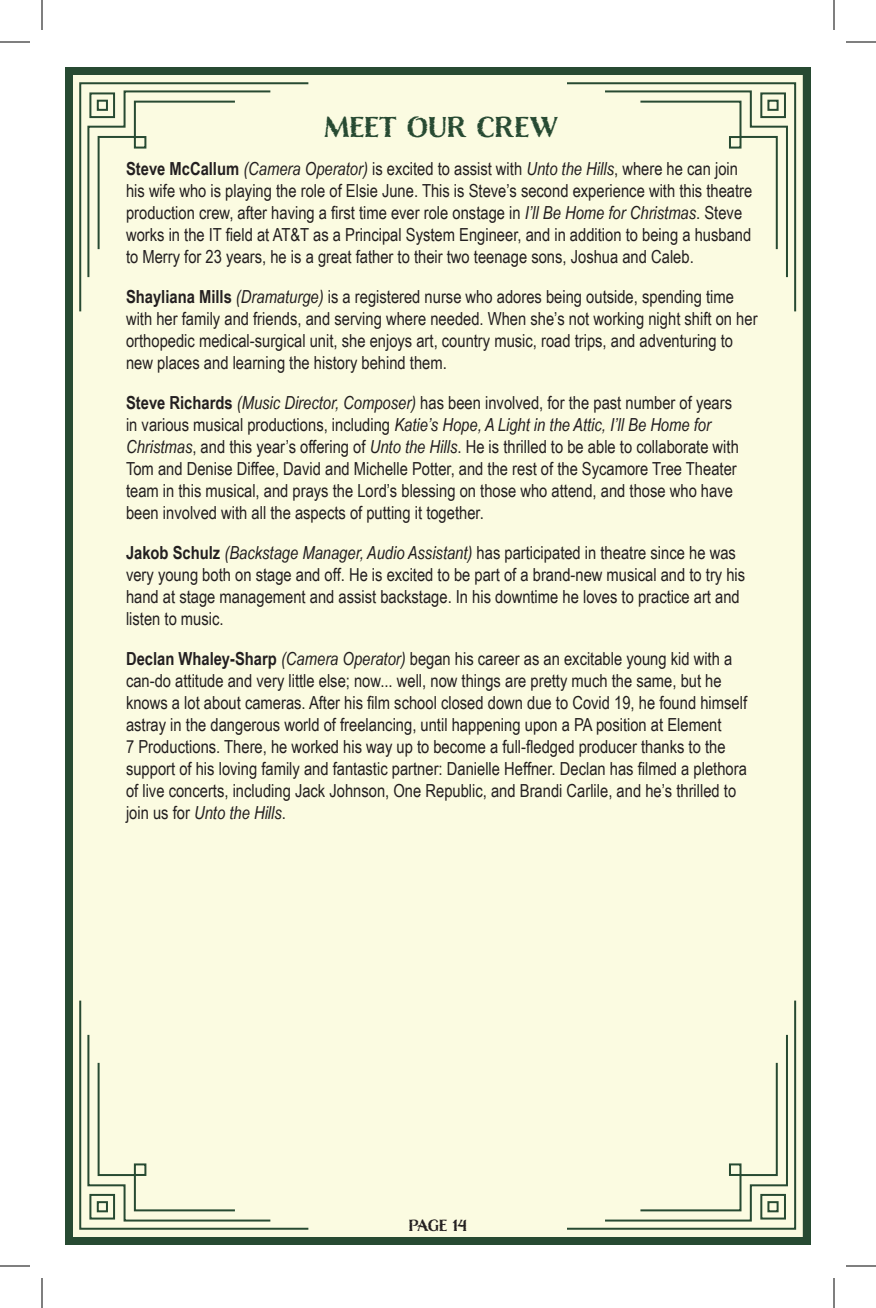
<style>
.page{position:relative;width:876px;height:1308px;background:#fff}
.page>*{position:absolute;margin:0;border:0;box-sizing:border-box;transform-origin:0 0}
.t1{font:700 32px "Nelson";color:#274a32}
.t2{font:18px/22px "Arial Narrow";color:#231f20}
.t3{font:700 18px "Nelson";letter-spacing:-.03em;color:#231f20}
.s1{font-weight:700}
.s2{font-style:italic}
</style>
<div class="page">
<div style="left:74px;top:76px;width:728px;height:1160px;background:#fbfbe1"></div>
<div style="left:65px;top:67px;width:746px;height:1178px;border:8px solid #274a32"></div>
<hr style="left:0;top:42px;width:30px;height:1px;background:#000">
<hr style="left:846px;top:42px;width:30px;height:1px;background:#000">
<hr style="left:0;top:1266px;width:30px;height:1px;background:#000">
<hr style="left:846px;top:1266px;width:30px;height:1px;background:#000">
<hr style="left:42px;top:0;width:1px;height:30px;background:#000">
<hr style="left:42px;top:1278px;width:1px;height:30px;background:#000">
<hr style="left:834px;top:0;width:1px;height:30px;background:#000">
<hr style="left:834px;top:1278px;width:1px;height:30px;background:#000">
<h1 class="t1" style="left:324px;top:105px;width:236px">MEET OUR CREW</h1>
<p class="t2" style="left:126px;top:157px;width:628px"><span class="s1">Steve McCallum</span> <span class="s2">(Camera Operator)</span> is excited to assist with <span class="s2">Unto the Hills</span>, where he can join his wife who is playing the role of Elsie June. This is Steve’s second experience with this theatre production crew, after having a first time ever role onstage in <span class="s2">I’ll Be Home for Christmas</span>. Steve works in the IT field at AT&amp;T as a Principal System Engineer, and in addition to being a husband to Merry for 23 years, he is a great father to their two teenage sons, Joshua and Caleb.</p>
<p class="t2" style="left:126px;top:285px;width:633px"><span class="s1">Shayliana Mills</span> <span class="s2">(Dramaturge)</span> is a registered nurse who adores being outside, spending time with her family and friends, and serving where needed. When she’s not working night shift on her orthopedic medical-surgical unit, she enjoys art, country music, road trips, and adventuring to new places and learning the history behind them.</p>
<p class="t2" style="left:126px;top:391px;width:614px"><span class="s1">Steve Richards</span> <span class="s2">(Music Director, Composer)</span> has been involved, for the past number of years in various musical productions, including <span class="s2">Katie’s Hope, A Light in the Attic, I’ll Be Home for Christmas</span>, and this year’s offering of <span class="s2">Unto the Hills</span>. He is thrilled to be able to collaborate with Tom and Denise Diffee, David and Michelle Potter, and the rest of the Sycamore Tree Theater team in this musical, and prays the Lord’s blessing on those who attend, and those who have been involved with all the aspects of putting it together.</p>
<p class="t2" style="left:126px;top:541px;width:621px"><span class="s1">Jakob Schulz</span> <span class="s2">(Backstage Manager, Audio Assistant)</span> has participated in theatre since he was very young both on stage and off. He is excited to be part of a brand-new musical and to try his hand at stage management and assist backstage. In his downtime he loves to practice art and listen to music.</p>
<p class="t2" style="left:126px;top:647px;width:623px"><span class="s1">Declan Whaley-Sharp</span> <span class="s2">(Camera Operator)</span> began his career as an excitable young kid with a can-do attitude and very little else; now... well, now things are pretty much the same, but he knows a lot about cameras. After his film school closed down due to Covid 19, he found himself astray in the dangerous world of freelancing, until happening upon a PA position at Element<br>7 Productions. There, he worked his way up to become a full-fledged producer thanks to the support of his loving family and fantastic partner: Danielle Heffner. Declan has filmed a plethora of live concerts, including Jack Johnson, One Republic, and Brandi Carlile, and he’s thrilled to join us for <span class="s2">Unto the Hills</span>.</p>
<p class="t3" style="left:409px;top:1212px;width:60px">PAGE 14</p>
</div>
